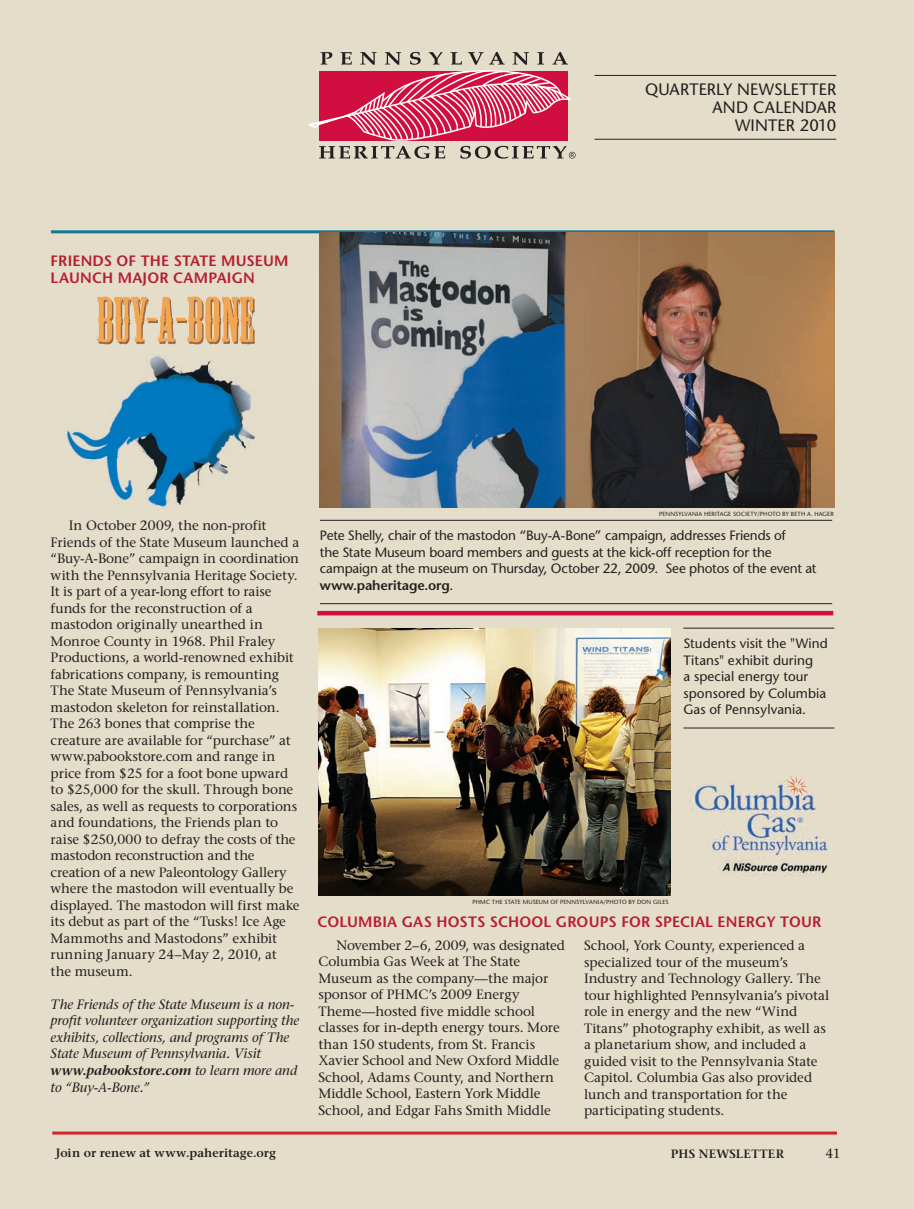
<style>
.page{position:relative;width:914px;height:1209px;background:#fff}
.page>*{position:absolute;margin:0;border:0;box-sizing:border-box;transform-origin:0 0}
.t1{font:16.5px/18px "Stone Sans";letter-spacing:.01em;color:#231f20;text-align:right}
.t2{font:600 15px/16.5px "Stone Sans";letter-spacing:.01em;color:#b61f32}
.t3{font:13.5px/16.5px "Stone Serif";letter-spacing:-.01em;color:#231f20}
.t4{font:13.5px/16.5px "Stone Sans";letter-spacing:-.01em;color:#231f20}
.t5{font:italic 13.5px/16.5px "Stone Serif";letter-spacing:-.005em;color:#231f20}
.t6{font:600 12px "Stone Serif";letter-spacing:.015em;color:#231f20}
.t7{font:6px "Stone Sans";letter-spacing:.03em;color:#231f20}
.s1{font-weight:600}
</style>
<div class="page">
<div style="left:0;top:0;width:913px;height:1208px;background:#e4ddc9"></div>
<hr style="left:594px;top:75px;width:242px;height:1px;background:#231f20">
<hr style="left:594px;top:139px;width:242px;height:1px;background:#231f20">
<hr style="left:51px;top:230px;width:783px;height:3px;background:#137898">
<svg style="left:305px;top:52px;width:270px;height:107px;background:#d37586"></svg>
<hr style="left:52px;top:1131px;width:784px;height:3px;background:#d1232a">
<hr style="left:317px;top:611px;width:516px;height:4px;background:#d10e40">
<img style="left:319px;top:232px;width:515px;height:275px">
<hr style="left:320px;top:520px;width:512px;height:1px;background:#231f20">
<hr style="left:320px;top:603px;width:512px;height:1px;background:#231f20">
<hr style="left:683px;top:627px;width:151px;height:1px;background:#231f20">
<hr style="left:683px;top:727px;width:151px;height:1px;background:#231f20">
<img style="left:64px;top:355px;width:193px;height:157px">
<svg style="left:97px;top:296px;width:158px;height:48px;background:#dfb07d"></svg>
<img style="left:319px;top:628px;width:351px;height:267px">
<p class="t2" style="left:51px;top:252px;width:239px">FRIENDS OF THE STATE MUSEUM<br>LAUNCH MAJOR CAMPAIGN</p>
<p class="t1" style="left:645px;top:80px;width:192px">QUARTERLY NEWSLETTER<br>AND CALENDAR<br>WINTER 2010</p>
<p class="t3" style="left:51px;top:517px;width:250px;text-indent:18px">In October 2009, the non-profit Friends of the State Museum launched a “Buy-A-Bone” campaign in coordination with the Pennsylvania Heritage Society.<br>It is part of a year-long effort to raise funds for the reconstruction of a mastodon originally unearthed in Monroe County in 1968. Phil Fraley Productions, a world-renowned exhibit fabrications company, is remounting The State Museum of Pennsylvania’s mastodon skeleton for reinstallation.<br>The 263 bones that comprise the creature are available for “purchase” at www.pabookstore.com and range in price from $25 for a foot bone upward to $25,000 for the skull. Through bone sales, as well as requests to corporations and foundations, the Friends plan to raise $250,000 to defray the costs of the mastodon reconstruction and the creation of a new Paleontology Gallery where the mastodon will eventually be displayed. The mastodon will first make its debut as part of the “Tusks! Ice Age Mammoths and Mastodons” exhibit running January 24–May 2, 2010, at the museum.</p>
<p class="t5" style="left:51px;top:995px;width:250px">The Friends of the State Museum is a non&shy;profit volunteer organization supporting the exhibits, collections, and programs of The State Museum of Pennsylvania. Visit <span class="s1">www.pabookstore.com</span> to learn more and to “Buy-A-Bone.”</p>
<p class="t7" style="left:659px;top:510px;width:176px">PENNSYLVANIA HERITAGE SOCIETY/PHOTO BY BETH A. HAGER</p>
<p class="t4" style="left:320px;top:527px;width:498px">Pete Shelly, chair of the mastodon “Buy-A-Bone” campaign, addresses Friends of<br>the State Museum board members and guests at the kick-off reception for the campaign at the museum on Thursday, October 22, 2009. See photos of the event at <span class="s1">www.paheritage.org</span>.</p>
<p class="t4" style="left:683px;top:635px;width:146px">Students visit the "Wind<br>Titans" exhibit during<br>a special energy tour sponsored by Columbia<br>Gas of Pennsylvania.</p>
<p class="t7" style="left:472px;top:897px;width:198px">PHMC THE STATE MUSEUM OF PENNSYLVANIA/PHOTO BY DON GILES</p>
<p class="t2" style="left:317px;top:913px;width:505px">COLUMBIA GAS HOSTS SCHOOL GROUPS FOR SPECIAL ENERGY TOUR</p>
<p class="t3" style="left:318px;top:936px;width:248px;text-indent:18px">November 2–6, 2009, was designated Columbia Gas Week at The State Museum as the company—the major sponsor of PHMC’s 2009 Energy Theme—hosted five middle school classes for in-depth energy tours. More than 150 students, from St. Francis Xavier School and New Oxford Middle School, Adams County, and Northern Middle School, Eastern York Middle School, and Edgar Fahs Smith Middle</p>
<p class="t3" style="left:584px;top:937px;width:247px">School, York County, experienced a specialized tour of the museum’s Industry and Technology Gallery. The tour highlighted Pennsylvania’s pivotal role in energy and the new “Wind Titans” photography exhibit, as well as a planetarium show, and included a guided visit to the Pennsylvania State Capitol. Columbia Gas also provided lunch and transportation for the participating students.</p>
<p class="t6" style="left:51px;top:1141px;width:142px">www.phmc.state.pa.us</p>
<p class="t3" style="left:819px;top:1141px;width:17px">41</p>
<p class="t6" style="left:56px;top:1145px;width:222px">Join or renew at www.paheritage.org</p>
<p class="t6" style="left:670px;top:1146px;width:114px">PHS NEWSLETTER</p>
<p class="t3" style="left:825px;top:1144px;width:17px">41</p>
</div>
